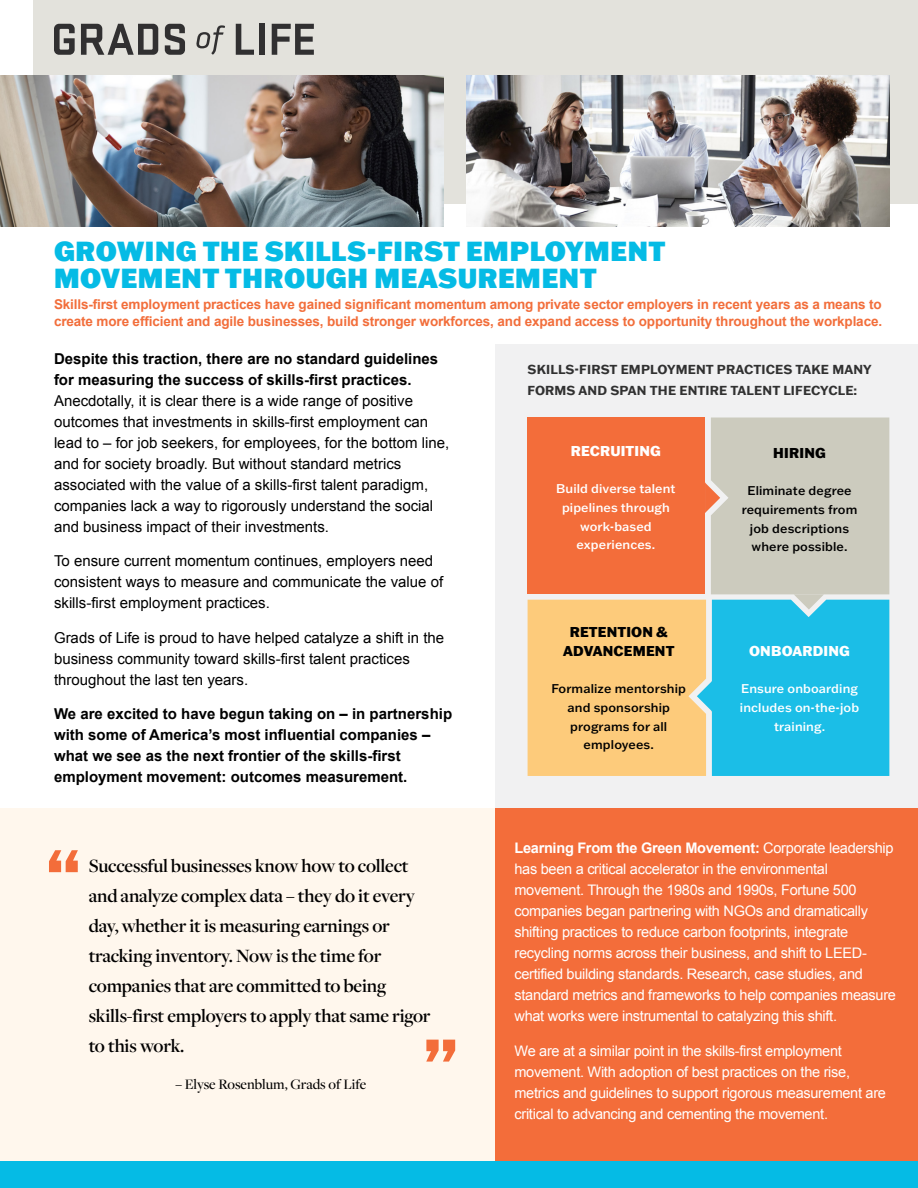
<style>
.page{position:relative;width:918px;height:1188px;background:#fff}
.page>*{position:absolute;margin:0;border:0;box-sizing:border-box;transform-origin:0 0}
.t1{font:700 72.15px "Franklin Gothic ATF";color:#f36d3a}
.t2{font:900 27px/27px "Franklin Gothic ATF";letter-spacing:.02em;color:#05bbe5}
.t3{font:600 19.5px/30px "Freight Disp Pro";letter-spacing:-.01em;color:#000}
.t4{font:15px/21px "Arial";color:#000}
.t5{font:700 15px/21px "Arial";color:#000}
.t6{font:500 15px "Freight Disp Pro";color:#000}
.t7{font:14.55px/21px "Arial";letter-spacing:-.02em;color:#fff}
.t8{font:800 13.95px/18.6px "Franklin Gothic ATF";letter-spacing:.01em;color:#000;text-align:center}
.t9{font:800 13.95px "Franklin Gothic ATF";letter-spacing:.01em;color:#fff}
.t10{font:700 13.5px/16.5px "Arial";letter-spacing:-.01em;color:#f26e3b}
.t11{font:700 12.75px/21px "Franklin Gothic ATF";letter-spacing:.01em;color:#313131}
.t12{font:500 12.45px/18.6px "Franklin Gothic ATF";letter-spacing:.01em;color:#000;text-align:center}
.t13{font:500 12.45px/18.6px "Franklin Gothic ATF";letter-spacing:.01em;color:#fff;text-align:center}
.s1{font-weight:700}
</style>
<div class="page">
<div style="left:33px;top:0;width:885px;height:203px;background:#e3e2dc"></div>
<div style="left:0;top:808px;width:496px;height:376px;background:#fff7ed"></div>
<div style="left:496px;top:808px;width:422px;height:376px;background:#f36d3a"></div>
<div style="left:496px;top:345px;width:422px;height:463px;background:#f1f1f2"></div>
<svg style="left:54px;top:24px;width:21px;height:31px"></svg>
<svg style="left:81px;top:24px;width:77px;height:31px"></svg>
<svg style="left:165px;top:24px;width:20px;height:31px"></svg>
<svg style="left:236px;top:24px;width:18px;height:31px"></svg>
<div style="left:259px;top:24px;width:6px;height:31px;background:#313031"></div>
<svg style="left:272px;top:24px;width:42px;height:31px"></svg>
<svg style="left:196px;top:25px;width:29px;height:30px"></svg>
<svg style="left:528px;top:418px;width:361px;height:358px;background:#b7b299"></svg>
<img style="left:0;top:76px;width:443px;height:151px">
<img style="left:466px;top:76px;width:423px;height:151px">
<div style="left:0;top:1161px;width:918px;height:27px;background:#05bbe5"></div>
<h2 class="t2" style="left:54px;top:237px;width:613px">GROWING THE SKILLS-FIRST EMPLOYMENT<br>MOVEMENT THROUGH MEASUREMENT</h2>
<p class="t10" style="left:54px;top:297px;width:830px">Skills-first employment practices have gained significant momentum among private sector employers in recent years as a means to create more efficient and agile businesses, build stronger workforces, and expand access to opportunity throughout the workplace.</p>
<p class="t5" style="left:54px;top:348px;width:386px">Despite this traction, there are no standard guidelines for measuring the success of skills-first practices.</p>
<p class="t4" style="left:54px;top:390px;width:397px">Anecdotally, it is clear there is a wide range of positive outcomes that investments in skills-first employment can lead to – for job seekers, for employees, for the bottom line, and for society broadly. But without standard metrics associated with the value of a skills-first talent paradigm, companies lack a way to rigorously understand the social and business impact of their investments.</p>
<p class="t4" style="left:54px;top:550px;width:391px">To ensure current momentum continues, employers need consistent ways to measure and communicate the value of skills-first employment practices.</p>
<p class="t4" style="left:54px;top:627px;width:392px">Grads of Life is proud to have helped catalyze a shift in the business community toward skills-first talent practices throughout the last ten years.</p>
<p class="t5" style="left:54px;top:704px;width:400px">We are excited to have begun taking on – in partnership with some of America’s most influential companies – what we see as the next frontier of the skills-first employment movement: outcomes measurement.</p>
<p class="t11" style="left:528px;top:359px;width:346px">SKILLS-FIRST EMPLOYMENT PRACTICES TAKE MANY<br>FORMS AND SPAN THE ENTIRE TALENT LIFECYCLE:</p>
<p class="t9" style="left:571px;top:442px;width:91px">RECRUITING</p>
<p class="t13" style="left:556px;top:479px;width:121px">Build diverse talent pipelines through work-based experiences.</p>
<p class="t8" style="left:773px;top:443px;width:54px">HIRING</p>
<p class="t12" style="left:742px;top:481px;width:117px">Eliminate degree requirements from job descriptions where possible.</p>
<p class="t8" style="left:563px;top:623px;width:113px">RETENTION &amp;<br>ADVANCEMENT</p>
<p class="t12" style="left:552px;top:679px;width:136px">Formalize mentorship and sponsorship programs for all employees.</p>
<p class="t9" style="left:749px;top:642px;width:102px">ONBOARDING</p>
<p class="t13" style="left:740px;top:679px;width:121px">Ensure onboarding includes on-the-job training.</p>
<h1 class="t1" style="left:45px;top:827px;width:38px">“</h1>
<p class="t3" style="left:89px;top:850px;width:343px">Successful businesses know how to collect and analyze complex data – they do it every day, whether it is measuring earnings or tracking inventory. Now is the time for companies that are committed to being skills-first employers to apply that same rigor to this work.</p>
<p class="t6" style="left:175px;top:1074px;width:192px">– Elyse Rosenblum, Grads of Life</p>
<h1 class="t1" style="left:422px;top:1017px;width:38px">”</h1>
<p class="t7" style="left:514px;top:838px;width:383px"><span class="s1">Learning From the Green Movement:</span> Corporate leadership has been a critical accelerator in the environmental movement. Through the 1980s and 1990s, Fortune 500 companies began partnering with NGOs and dramatically shifting practices to reduce carbon footprints, integrate recycling norms across their business, and shift to LEED&shy;certified building standards. Research, case studies, and standard metrics and frameworks to help companies measure what works were instrumental to catalyzing this shift.</p>
<p class="t7" style="left:514px;top:1040px;width:373px">We are at a similar point in the skills-first employment movement. With adoption of best practices on the rise, metrics and guidelines to support rigorous measurement are critical to advancing and cementing the movement.</p>
</div>
